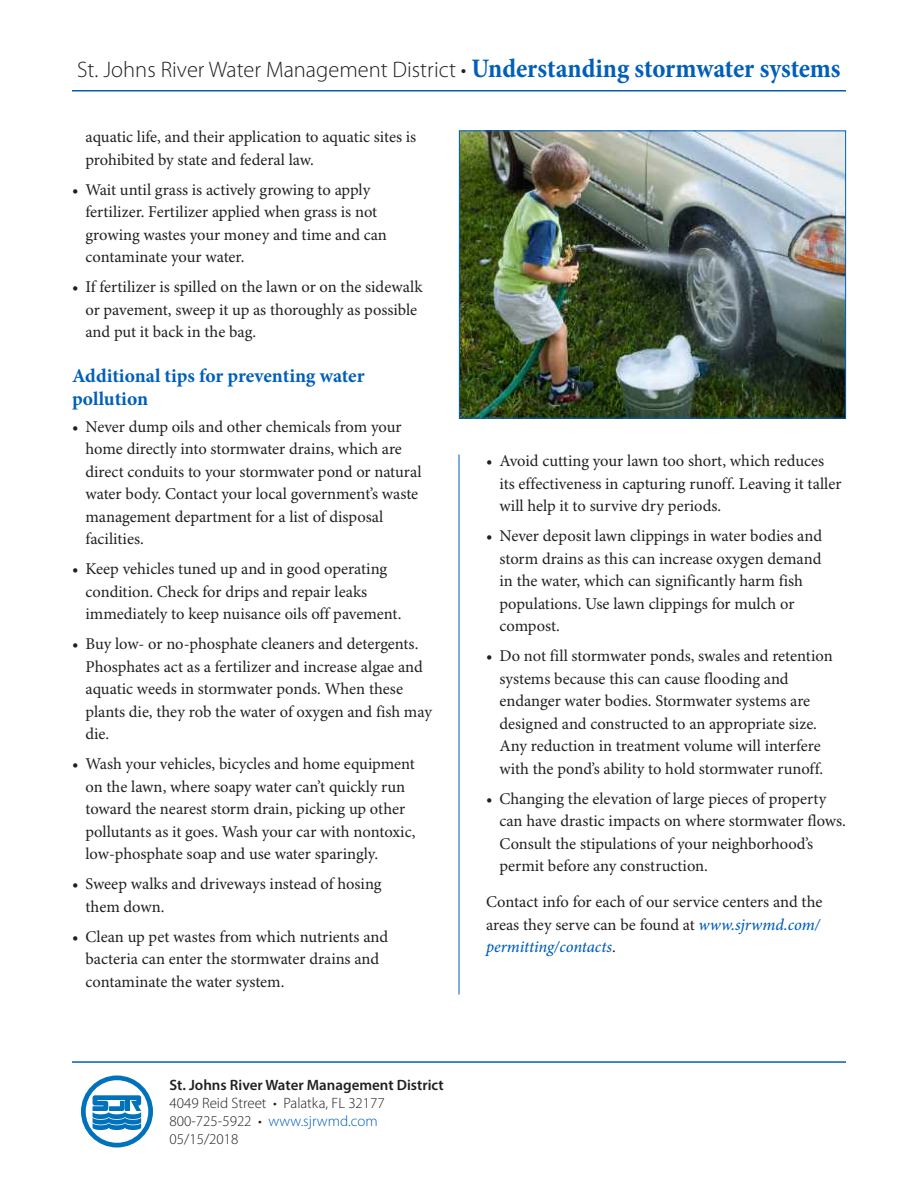
<style>
.page{position:relative;width:918px;height:1188px;background:#fff}
.page>*{position:absolute;margin:0;border:0;box-sizing:border-box;transform-origin:0 0}
.t1{font:300 22.5px "Myriad Pro";color:#231f20}
.t2{font:700 19.5px/22.5px "Minion Pro";letter-spacing:-.005em;color:#005fb9}
.t3{font:16.5px/22.5px "Minion Pro";letter-spacing:-.005em;color:#231f20}
.t4{font:300 15px/18px "Myriad Pro";color:#231f20}
.t5{font:600 15px "Myriad Pro";color:#231f20}
.s1{font-family:"Minion Pro";font-weight:700;font-stretch:condensed;font-size:27px;color:#005fb9}
.s2{color:#005fb9}
.s3{font-weight:500;font-style:italic;color:#005fb9}
</style>
<div class="page">
<hr style="left:72px;top:90px;width:774px;height:2px;background:#005fb9">
<hr style="left:72px;top:1061px;width:774px;height:2px;background:#005fb9">
<svg style="left:81px;top:1076px;width:72px;height:72px"></svg>
<div style="left:86px;top:1080px;width:62px;height:63px;background:#fff;border-radius:50%"></div>
<svg style="left:93px;top:1095px;width:48px;height:35px;background:#3d94cc"></svg>
<img style="left:461px;top:132px;width:383px;height:284px">
<div style="left:459px;top:130px;width:387px;height:288px;border:1px solid #005fb9"></div>
<hr style="left:459px;top:454px;width:1px;height:540px;background:#005fb9">
<h1 class="t1" style="left:77px;top:57px;width:765px">St. Johns River Water Management District • <span class="s1">Understanding stormwater systems</span></h1>
<p class="t3" style="left:86px;top:127px;width:332px">aquatic life, and their application to aquatic sites is prohibited by state and federal law.</p>
<p class="t3" style="left:86px;top:179px;width:303px;text-indent:-14px">• Wait until grass is actively growing to apply fertilizer. Fertilizer applied when grass is not growing wastes your money and time and can contaminate your water.</p>
<p class="t3" style="left:86px;top:277px;width:339px;text-indent:-14px">• If fertilizer is spilled on the lawn or on the sidewalk or pavement, sweep it up as thoroughly as possible and put it back in the bag.</p>
<p class="t2" style="left:72px;top:365px;width:294px">Additional tips for preventing water pollution</p>
<p class="t3" style="left:86px;top:416px;width:338px;text-indent:-14px">• Never dump oils and other chemicals from your home directly into stormwater drains, which are direct conduits to your stormwater pond or natural water body. Contact your local government’s waste management department for a list of disposal facilities.</p>
<p class="t3" style="left:86px;top:559px;width:317px;text-indent:-14px">• Keep vehicles tuned up and in good operating condition. Check for drips and repair leaks immediately to keep nuisance oils off pavement.</p>
<p class="t3" style="left:86px;top:634px;width:348px;text-indent:-14px">• Buy low- or no-phosphate cleaners and detergents.<br>Phosphates act as a fertilizer and increase algae and aquatic weeds in stormwater ponds. When these plants die, they rob the water of oxygen and fish may die.</p>
<p class="t3" style="left:86px;top:754px;width:331px;text-indent:-14px">• Wash your vehicles, bicycles and home equipment on the lawn, where soapy water can’t quickly run toward the nearest storm drain, picking up other pollutants as it goes. Wash your car with nontoxic, low-phosphate soap and use water sparingly.</p>
<p class="t3" style="left:86px;top:874px;width:298px;text-indent:-14px">• Sweep walks and driveways instead of hosing them down.</p>
<p class="t3" style="left:86px;top:926px;width:304px;text-indent:-14px">• Clean up pet wastes from which nutrients and bacteria can enter the stormwater drains and contaminate the water system.</p>
<p class="t5" style="left:170px;top:1076px;width:276px">St. Johns River Water Management District</p>
<p class="t4" style="left:170px;top:1094px;width:217px">4049 Reid Street • Palatka, FL 32177<br>800-725-5922 • <span class="s2">www.sjrwmd.com<br></span>05/15/2018</p>
<p class="t3" style="left:500px;top:451px;width:344px;text-indent:-14px">• Avoid cutting your lawn too short, which reduces its effectiveness in capturing runoff. Leaving it taller will help it to survive dry periods.</p>
<p class="t3" style="left:500px;top:526px;width:324px;text-indent:-14px">• Never deposit lawn clippings in water bodies and storm drains as this can increase oxygen demand in the water, which can significantly harm fish populations. Use lawn clippings for mulch or compost.</p>
<p class="t3" style="left:500px;top:646px;width:335px;text-indent:-14px">• Do not fill stormwater ponds, swales and retention systems because this can cause flooding and endanger water bodies. Stormwater systems are designed and constructed to an appropriate size.<br>Any reduction in treatment volume will interfere with the pond’s ability to hold stormwater runoff.</p>
<p class="t3" style="left:500px;top:788px;width:348px;text-indent:-14px">• Changing the elevation of large pieces of property can have drastic impacts on where stormwater flows.<br>Consult the stipulations of your neighborhood’s permit before any construction.</p>
<p class="t3" style="left:486px;top:892px;width:338px">Contact info for each of our service centers and the areas they serve can be found at <span class="s3">www.sjrwmd.com/ permitting/contacts</span>.</p>
</div>
